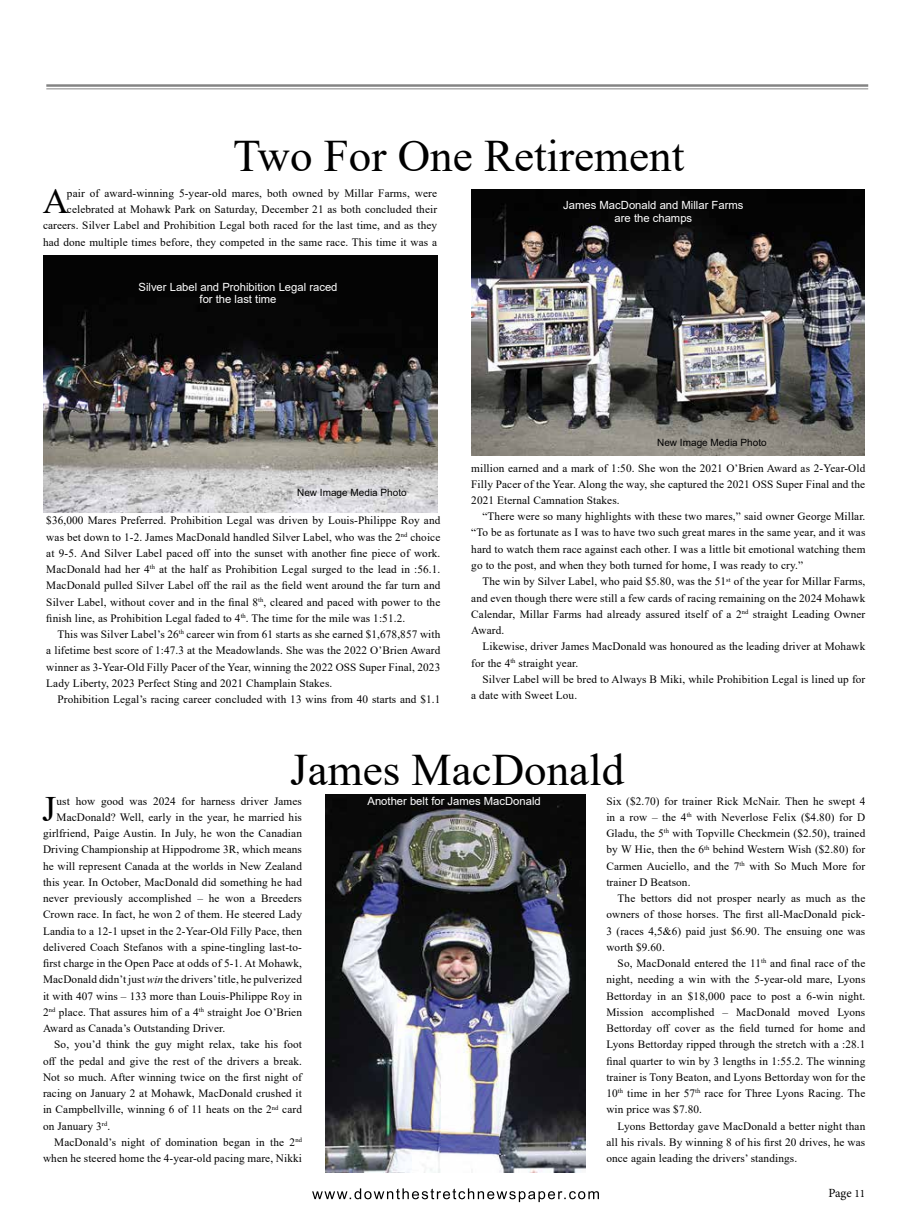
<style>
.page{position:relative;width:912px;height:1215px;background:#fff}
.page>*{position:absolute;margin:0;border:0;box-sizing:border-box;transform-origin:0 0}
.t1{font:45px "Times New Roman";color:#000}
.t2{font:35.75px "Times New Roman";color:#000}
.t3{font:12.5px "Minion Pro";color:#000}
.t4{font:11.25px/16.2px "Times New Roman";letter-spacing:.01em;color:#000;text-align:justify}
.t5{font:11.25px/12.5px "Arial";color:#fff;text-align:center}
.t6{font:10px "Arial";color:#000}
.s1{font-style:italic}
.s2{font-size:11.25px}
</style>
<div class="page">
<svg style="left:312px;top:1188px;width:286px;height:14px"></svg>
<hr style="left:46px;top:84px;width:822px;height:3px;background:#000">
<hr style="left:46px;top:88px;width:822px;height:1px;background:#000">
<img style="left:471px;top:190px;width:393px;height:265px">
<img style="left:43px;top:256px;width:394px;height:257px">
<img style="left:326px;top:794px;width:259px;height:378px">
<h1 class="t1" style="left:233px;top:125px;width:452px">Two For One Retirement</h1>
<h2 class="t2" style="left:43px;top:176px;width:27px">A</h2>
<p class="t4" style="left:43px;top:185px;width:395px;text-align:right">pair of award-winning 5-year-old mares, both owned by Millar Farms, were celebrated at Mohawk Park on Saturday, December 21 as both concluded their careers. Silver Label and Prohibition Legal both raced for the last time, and as they had done multiple times before, they competed in the same race. This time it was a</p>
<p class="t5" style="left:138px;top:281px;width:200px">Silver Label and Prohibition Legal raced for the last time</p>
<p class="t5" style="left:563px;top:199px;width:182px">James MacDonald and Millar Farms are the champs</p>
<p class="t6" style="left:297px;top:485px;width:111px">New Image Media Photo</p>
<p class="t4" style="left:46px;top:512px;width:395px">$36,000 Mares Preferred. Prohibition Legal was driven by Louis-Philippe Roy and was bet down to 1-2. James MacDonald handled Silver Label, who was the 2<sup>nd</sup> choice at 9-5. And Silver Label paced off into the sunset with another fine piece of work.<br>MacDonald had her 4<sup>th</sup> at the half as Prohibition Legal surged to the lead in :56.1.<br>MacDonald pulled Silver Label off the rail as the field went around the far turn and Silver Label, without cover and in the final 8<sup>th</sup>, cleared and paced with power to the finish line, as Prohibition Legal faded to 4<sup>th</sup>. The time for the mile was 1:51.2.</p>
<p class="t4" style="left:46px;top:626px;width:395px;text-indent:11px">This was Silver Label’s 26<sup>th</sup> career win from 61 starts as she earned $1,678,857 with a lifetime best score of 1:47.3 at the Meadowlands. She was the 2022 O’Brien Award winner as 3-Year-Old Filly Pacer of the Year, winning the 2022 OSS Super Final, 2023<br>Lady Liberty, 2023 Perfect Sting and 2021 Champlain Stakes.</p>
<p class="t4" style="left:58px;top:691px;width:384px">Prohibition Legal’s racing career concluded with 13 wins from 40 starts and $1.1</p>
<p class="t6" style="left:657px;top:436px;width:111px">New Image Media Photo</p>
<p class="t4" style="left:471px;top:459px;width:395px">million earned and a mark of 1:50. She won the 2021 O’Brien Award as 2-Year-Old Filly Pacer of the Year. Along the way, she captured the 2021 OSS Super Final and the 2021 Eternal Camnation Stakes.</p>
<p class="t4" style="left:471px;top:508px;width:395px;text-indent:11px">“There were so many highlights with these two mares,” said owner George Millar. “To be as fortunate as I was to have two such great mares in the same year, and it was hard to watch them race against each other. I was a little bit emotional watching them go to the post, and when they both turned for home, I was ready to cry.”</p>
<p class="t4" style="left:471px;top:573px;width:395px;text-indent:11px">The win by Silver Label, who paid $5.80, was the 51<sup>st</sup> of the year for Millar Farms, and even though there were still a few cards of racing remaining on the 2024 Mohawk Calendar, Millar Farms had already assured itself of a 2<sup>nd</sup> straight Leading Owner Award.</p>
<p class="t4" style="left:471px;top:638px;width:395px;text-indent:11px">Likewise, driver James MacDonald was honoured as the leading driver at Mohawk for the 4<sup>th</sup> straight year.</p>
<p class="t4" style="left:471px;top:671px;width:395px;text-indent:11px">Silver Label will be bred to Always B Miki, while Prohibition Legal is lined up for a date with Sweet Lou.</p>
<h1 class="t1" style="left:290px;top:738px;width:335px">James MacDonald</h1>
<h2 class="t2" style="left:42px;top:784px;width:15px">J</h2>
<p class="t4" style="left:57px;top:792px;width:247px">ust how good was 2024 for harness driver James</p>
<p class="t4" style="left:57px;top:809px;width:247px">MacDonald? Well, early in the year, he married his</p>
<p class="t4" style="left:43px;top:825px;width:260px">girlfriend, Paige Austin. In July, he won the Canadian</p>
<p class="t4" style="left:43px;top:841px;width:260px">Driving Championship at Hippodrome 3R, which means</p>
<p class="t4" style="left:43px;top:857px;width:260px">he will represent Canada at the worlds in New Zealand</p>
<p class="t4" style="left:43px;top:874px;width:260px">this year. In October, MacDonald did something he had</p>
<p class="t4" style="left:43px;top:890px;width:260px">never previously accomplished – he won a Breeders</p>
<p class="t4" style="left:43px;top:906px;width:260px">Crown race. In fact, he won 2 of them. He steered Lady</p>
<p class="t4" style="left:43px;top:922px;width:260px">Landia to a 12-1 upset in the 2-Year-Old Filly Pace, then</p>
<p class="t4" style="left:43px;top:939px;width:260px">delivered Coach Stefanos with a spine-tingling last-to-</p>
<p class="t4" style="left:43px;top:955px;width:260px">first charge in the Open Pace at odds of 5-1. At Mohawk,</p>
<p class="t4" style="left:43px;top:971px;width:260px">MacDonald didn’t just <span class="s1">win</span> the drivers’ title, he pulverized</p>
<p class="t4" style="left:43px;top:987px;width:260px">it with 407 wins – 133 more than Louis-Philippe Roy in</p>
<p class="t4" style="left:43px;top:1004px;width:260px">2<sup>nd</sup> place. That assures him of a 4<sup>th</sup> straight Joe O’Brien</p>
<p class="t4" style="left:43px;top:1020px;width:184px">Award as Canada’s Outstanding Driver.</p>
<p class="t4" style="left:54px;top:1036px;width:249px">So, you’d think the guy might relax, take his foot</p>
<p class="t4" style="left:43px;top:1052px;width:260px">off the pedal and give the rest of the drivers a break.</p>
<p class="t4" style="left:43px;top:1069px;width:260px">Not so much. After winning twice on the first night of</p>
<p class="t4" style="left:43px;top:1085px;width:260px">racing on January 2 at Mohawk, MacDonald crushed it</p>
<p class="t4" style="left:43px;top:1101px;width:260px">in Campbellville, winning 6 of 11 heats on the 2<sup>nd</sup> card</p>
<p class="t4" style="left:43px;top:1117px;width:69px">on January 3<sup>rd</sup>.</p>
<p class="t4" style="left:54px;top:1134px;width:249px">MacDonald’s night of domination began in the 2<sup>nd</sup></p>
<p class="t4" style="left:43px;top:1150px;width:260px">when he steered home the 4-year-old pacing mare, Nikki</p>
<p class="t5" style="left:367px;top:795px;width:175px">Another belt for James MacDonald</p>
<p class="t4" style="left:606px;top:792px;width:260px">Six ($2.70) for trainer Rick McNair. Then he swept 4 in a row – the 4<sup>th</sup> with Neverlose Felix ($4.80) for D Gladu, the 5<sup>th</sup> with Topville Checkmein ($2.50), trained by W Hie, then the 6<sup>th</sup> behind Western Wish ($2.80) for Carmen Auciello, and the 7<sup>th</sup> with So Much More for trainer D Beatson.</p>
<p class="t4" style="left:606px;top:890px;width:260px;text-indent:11px">The bettors did not prosper nearly as much as the owners of those horses. The first all-MacDonald pick-3 (races 4,5&amp;6) paid just $6.90. The ensuing one was worth $9.60.</p>
<p class="t4" style="left:606px;top:955px;width:260px;text-indent:11px">So, MacDonald entered the 11<sup>th</sup> and final race of the night, needing a win with the 5-year-old mare, Lyons Bettorday in an $18,000 pace to post a 6-win night.<br>Mission accomplished – MacDonald moved Lyons Bettorday off cover as the field turned for home and Lyons Bettorday ripped through the stretch with a :28.1 final quarter to win by 3 lengths in 1:55.2. The winning trainer is Tony Beaton, and Lyons Bettorday won for the 10<sup>th</sup> time in her 57<sup>th</sup> race for Three Lyons Racing. The win price was $7.80.</p>
<p class="t4" style="left:606px;top:1117px;width:260px;text-indent:11px">Lyons Bettorday gave MacDonald a better night than all his rivals. By winning 8 of his first 20 drives, he was once again leading the drivers’ standings.</p>
<p class="t3" style="left:828px;top:1185px;width:38px">Page <span class="s2">11</span></p>
</div>
